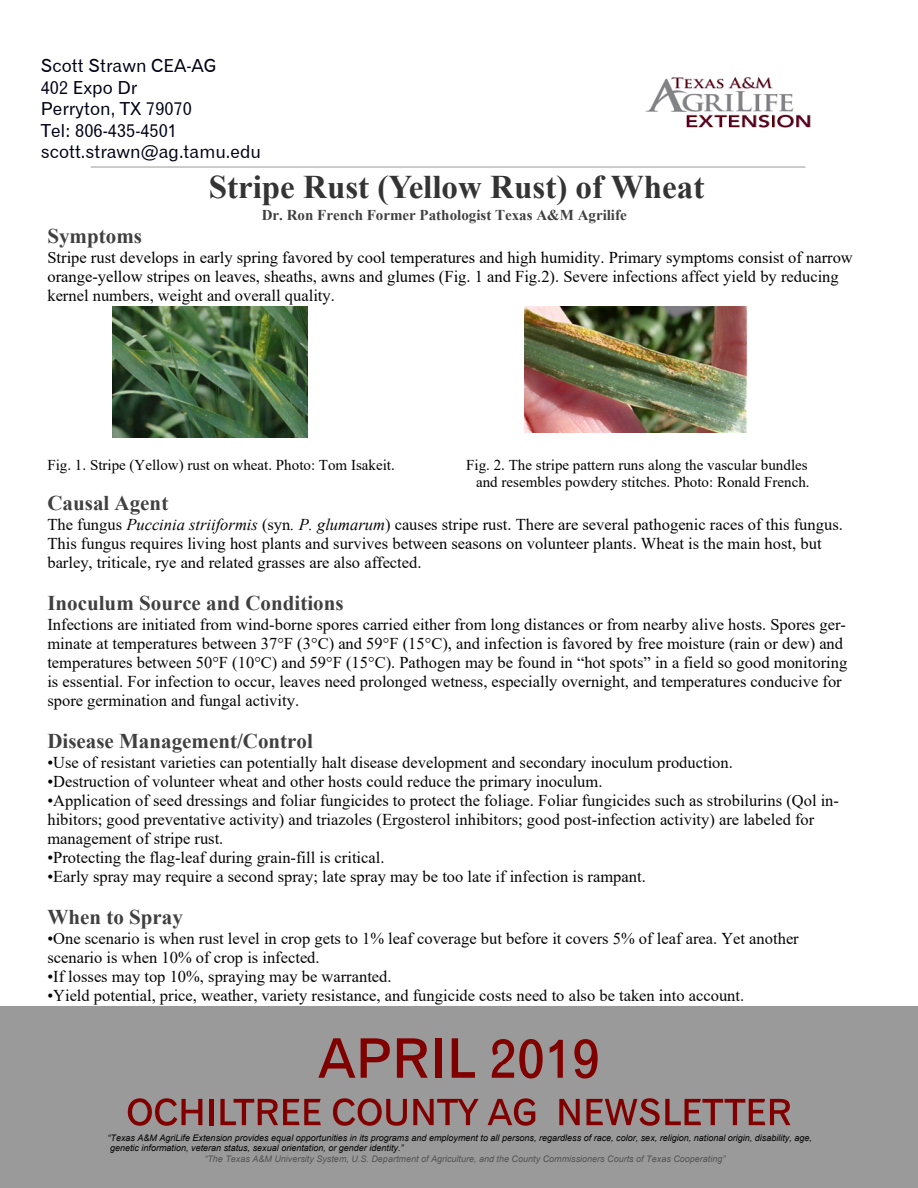
<style>
.page{position:relative;width:918px;height:1188px;background:#fff}
.page>*{position:absolute;margin:0;border:0;box-sizing:border-box;transform-origin:0 0}
.t1{font:700 33px "Times New Roman";color:#343434}
.t2{font:700 21px "Times New Roman";color:#404040}
.t3{font:18px/21.6px "Gothic 720 BT Roman B";color:#000016}
.t4{font:16.5px/18.9px "Times New Roman";color:#050505}
.t5{font:16.5px/18.9px "Times New Roman";color:#000}
.t6{font:15px/17.2px "Times New Roman";color:#000;text-align:right}
.t7{font:700 15px "Times New Roman";color:#404040}
.t8{font:italic 9px/10.4px "Arial";color:#000}
.t9{font:italic 9px "Arial";color:#535352}
.s1{color:#050505}
.s2{font-style:italic}
</style>
<div class="page">
<div style="left:0;top:1006px;width:918px;height:182px;background:#9a9a9a"></div>
<svg style="left:318px;top:1038px;width:37px;height:40px"></svg>
<svg style="left:361px;top:1038px;width:29px;height:40px"></svg>
<svg style="left:397px;top:1038px;width:31px;height:40px"></svg>
<div style="left:435px;top:1038px;width:7px;height:40px;background:#800000"></div>
<svg style="left:452px;top:1038px;width:23px;height:40px"></svg>
<svg style="left:492px;top:1039px;width:51px;height:40px"></svg>
<svg style="left:550px;top:1040px;width:13px;height:38px"></svg>
<svg style="left:574px;top:1039px;width:24px;height:40px"></svg>
<svg style="left:128px;top:1098px;width:74px;height:28px"></svg>
<div style="left:209px;top:1099px;width:5px;height:26px;background:#800000"></div>
<svg style="left:220px;top:1099px;width:101px;height:26px"></svg>
<svg style="left:333px;top:1098px;width:74px;height:28px"></svg>
<svg style="left:413px;top:1099px;width:66px;height:26px"></svg>
<svg style="left:488px;top:1098px;width:47px;height:28px"></svg>
<svg style="left:559px;top:1099px;width:21px;height:26px"></svg>
<svg style="left:587px;top:1098px;width:203px;height:28px"></svg>
<img style="left:645px;top:77px;width:166px;height:51px">
<hr style="left:91px;top:167px;width:715px;height:1px;background:#9a9a9a">
<img style="left:112px;top:307px;width:196px;height:130px">
<img style="left:525px;top:307px;width:221px;height:126px">
<p class="t3" style="left:41px;top:57px;width:222px">Scott Strawn CEA-AG<br>402 Expo Dr<br>Perryton, TX 79070<br>Tel: 806-435-4501 scott.strawn@ag.tamu.edu</p>
<h1 class="t1" style="left:209px;top:176px;width:497px">Stripe Rust (Yellow Rust) of Wheat</h1>
<p class="t7" style="left:262px;top:210px;width:367px">Dr. Ron French Former Pathologist Texas A&amp;M Agrilife</p>
<p class="t2" style="left:47px;top:229px;width:96px">Symptoms</p>
<p class="t5" style="left:47px;top:249px;width:807px">Stripe rust develops in early spring favored by cool temperatures and high humidity. Primary symptoms consist of narrow orange-yellow stripes on leaves, sheaths, awns and glumes (Fig. 1 and Fig.2). <span class="s1">Severe infections affect yield by reducing kernel numbers, weight and overall quality.</span></p>
<p class="t6" style="left:47px;top:458px;width:349px">Fig. 1. Stripe (Yellow) rust on wheat. Photo: Tom Isakeit.</p>
<p class="t6" style="left:466px;top:458px;width:345px">Fig. 2. The stripe pattern runs along the vascular bundles and resembles powdery stitches. Photo: Ronald French.</p>
<p class="t2" style="left:47px;top:496px;width:122px">Causal Agent</p>
<p class="t4" style="left:47px;top:517px;width:797px">The fungus <span class="s2">Puccinia striiformis</span> (syn<span class="s2">. P. glumarum</span>) causes stripe rust. There are several pathogenic races of this fungus.<br>This fungus requires living host plants and survives between seasons on volunteer plants. Wheat is the main host, but barley, triticale, rye and related grasses are also affected.</p>
<p class="t2" style="left:47px;top:596px;width:298px">Inoculum Source and Conditions</p>
<p class="t4" style="left:47px;top:617px;width:801px">Infections are initiated from wind-borne spores carried either from long distances or from nearby alive hosts. Spores ger&shy;minate at temperatures between 37°F (3°C) and 59°F (15°C), and infection is favored by free moisture (rain or dew) and temperatures between 50°F (10°C) and 59°F (15°C). Pathogen may be found in “hot spots” in a field so good monitoring is essential. For infection to occur, leaves need prolonged wetness, especially overnight, and temperatures conducive for spore germination and fungal activity.</p>
<p class="t2" style="left:47px;top:734px;width:267px">Disease Management/Control</p>
<p class="t4" style="left:47px;top:755px;width:687px">•Use of resistant varieties can potentially halt disease development and secondary inoculum production.</p>
<p class="t4" style="left:47px;top:774px;width:557px">•Destruction of volunteer wheat and other hosts could reduce the primary inoculum.</p>
<p class="t4" style="left:47px;top:793px;width:793px">•Application of seed dressings and foliar fungicides to protect the foliage. Foliar fungicides such as strobilurins (Qol in&shy;hibitors; good preventative activity) and triazoles (Ergosterol inhibitors; good post-infection activity) are labeled for management of stripe rust.</p>
<p class="t4" style="left:47px;top:849px;width:339px">•Protecting the flag-leaf during grain-fill is critical.</p>
<p class="t4" style="left:47px;top:868px;width:600px">•Early spray may require a second spray; late spray may be too late if infection is rampant.</p>
<p class="t2" style="left:47px;top:909px;width:137px">When to Spray</p>
<p class="t4" style="left:47px;top:930px;width:753px">•One scenario is when rust level in crop gets to 1% leaf coverage but before it covers 5% of leaf area. Yet another scenario is when 10% of crop is infected.</p>
<p class="t4" style="left:47px;top:968px;width:346px">•If losses may top 10%, spraying may be warranted.</p>
<p class="t4" style="left:47px;top:987px;width:698px">•Yield potential, price, weather, variety resistance, and fungicide costs need to also be taken into account.</p>
<p class="t8" style="left:108px;top:1134px;width:706px">“Texas A&amp;M AgriLife Extension provides equal opportunities in its programs and employment to all persons, regardless of race, color, sex, religion, national origin, disability, age, genetic information, veteran status, sexual orientation, or gender identity.”</p>
<p class="t9" style="left:204px;top:1155px;width:523px">“The Texas A&amp;M University System, U.S. Department of Agriculture, and the County Commissioners Courts of Texas Cooperating”</p>
</div>
